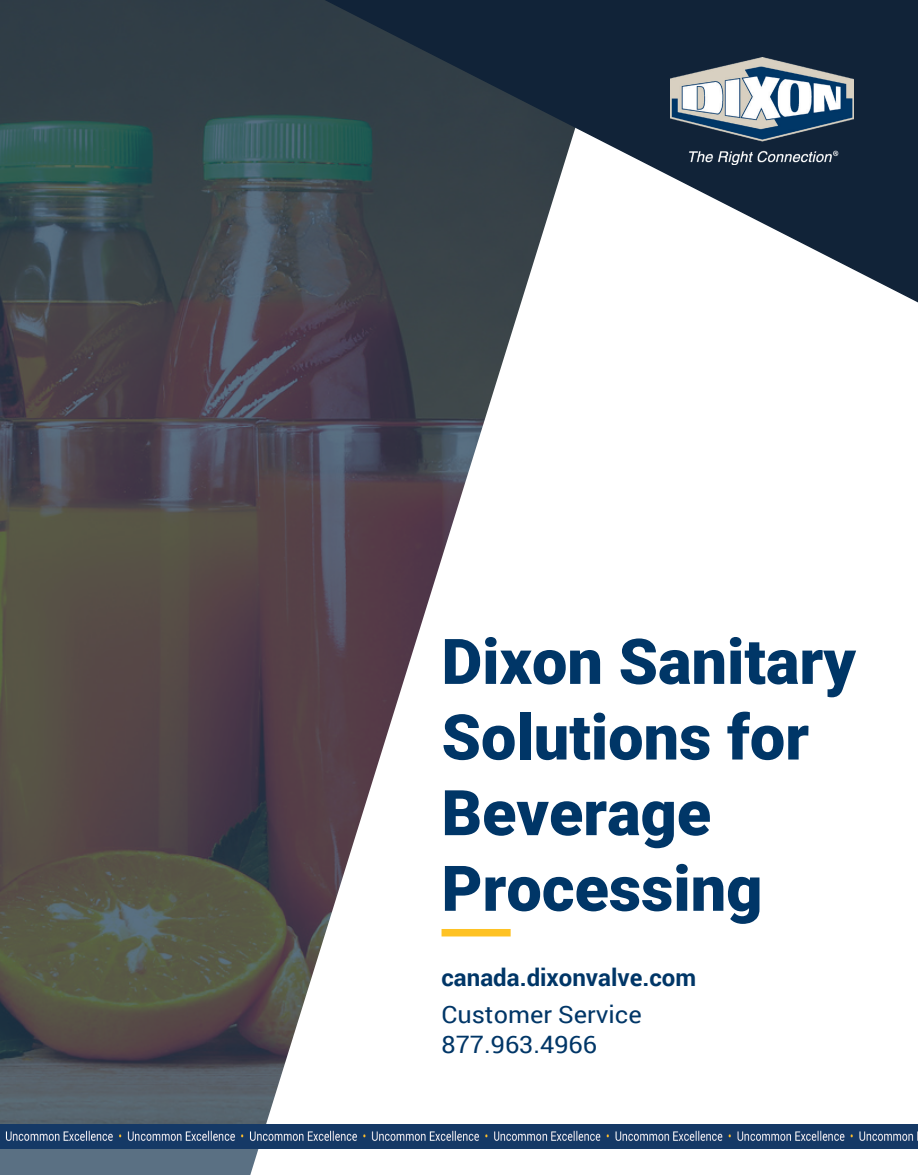
<style>
.page{position:relative;width:918px;height:1175px;background:#fff}
.page>*{position:absolute;margin:0;border:0;box-sizing:border-box;transform-origin:0 0}
._2020_Product_Sub-he{font:900 63px/75.6px "Roboto";color:#003667}
._2020_Product_Sub-he-2{font:24px "Roboto";color:#003667;scale:1.05 1}
._2020_Product_Sub-he-3{font:700 24px "Roboto";color:#003667}
</style>
<div class="page">
<svg style="left:0;top:0;width:265px;height:1174px;background:#4a4c4d"></svg>
<img style="left:250px;top:51px;width:668px;height:1123px">
<svg style="left:265px;top:0;width:653px;height:341px"></svg>
<img style="left:0;top:1124px;width:497px;height:24px">
<img style="left:497px;top:1124px;width:421px;height:24px">
<img style="left:670px;top:58px;width:183px;height:107px">
<div style="left:442px;top:929px;width:69px;height:7px;background:#fec224"></div>
<p class="_2020_Product_Sub-he" style="left:442px;top:621px;width:416px">Dixon Sanitary<br>Solutions for<br>Beverage<br>Processing</p>
<p class="_2020_Product_Sub-he-3" style="left:442px;top:960px;width:256px">canada.dixonvalve.com</p>
<p class="_2020_Product_Sub-he-2" style="left:442px;top:997px;width:192px">Customer Service</p>
<p class="_2020_Product_Sub-he-2" style="left:442px;top:1027px;width:149px">877.963.4966</p>
</div>
